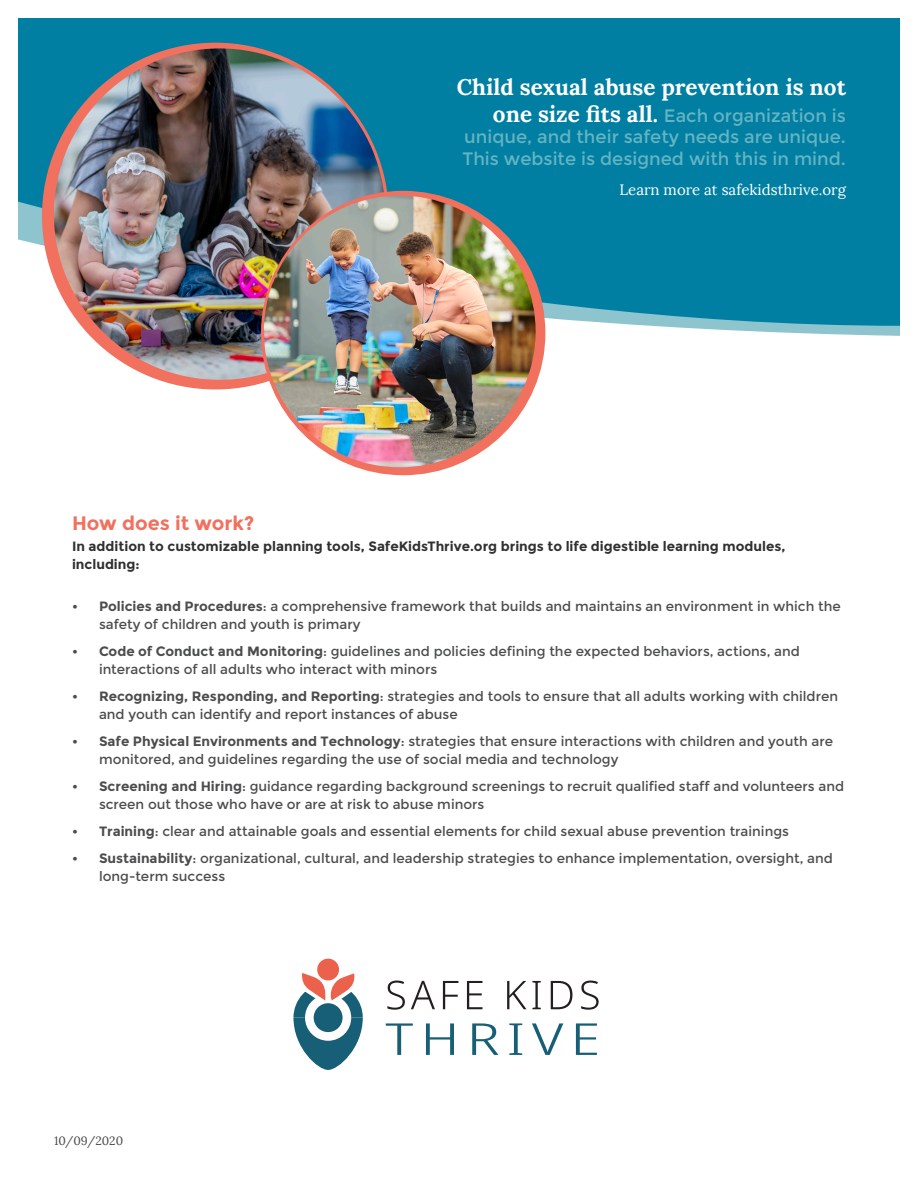
<style>
.page{position:relative;width:918px;height:1188px;background:#fff}
.page>*{position:absolute;margin:0;border:0;box-sizing:border-box;transform-origin:0 0}
.t1{font:700 22.5px "Lora";color:#fff}
.Body_Copy{font:700 19.5px "Montserrat";color:#f2705e}
.t2{font:18px/21.6px "Montserrat";color:#66b4c2;text-align:justify}
.t3{font:15px "Lora";color:#fff}
.t4{font:13.5px/18px "Montserrat";color:#4b4c4d}
.Body_Copy-2{font:700 13.5px/18px "Montserrat";color:#312f30}
.t5{font:12px "Lora";color:#4b4c4d}
.s1{font-family:"Lora";font-weight:700;font-size:22.5px;color:#fff}
.s2{font-weight:700}
</style>
<div class="page">
<div style="left:18px;top:18px;width:882px;height:308px;background:#007fa3"></div>
<div style="left:42px;top:43px;width:347px;height:346px;background:#f2705e;border-radius:50%"></div>
<img style="left:54px;top:48px;width:331px;height:332px;border-radius:166px">
<div style="left:261px;top:191px;width:284px;height:284px;background:#f2705e;border-radius:50%"></div>
<img style="left:264px;top:196px;width:272px;height:271px;border-radius:136px">
<svg style="left:387px;top:981px;width:18px;height:29px"></svg>
<svg style="left:411px;top:981px;width:24px;height:28px"></svg>
<svg style="left:443px;top:981px;width:15px;height:28px"></svg>
<svg style="left:467px;top:981px;width:15px;height:28px"></svg>
<svg style="left:507px;top:981px;width:19px;height:28px"></svg>
<svg style="left:532px;top:981px;width:9px;height:28px"></svg>
<svg style="left:551px;top:981px;width:21px;height:28px"></svg>
<svg style="left:581px;top:981px;width:18px;height:29px"></svg>
<svg style="left:386px;top:1023px;width:27px;height:32px"></svg>
<svg style="left:426px;top:1023px;width:28px;height:32px"></svg>
<svg style="left:472px;top:1023px;width:26px;height:32px"></svg>
<svg style="left:509px;top:1023px;width:13px;height:32px"></svg>
<svg style="left:532px;top:1023px;width:31px;height:32px"></svg>
<svg style="left:576px;top:1023px;width:21px;height:32px"></svg>
<svg style="left:293px;top:973px;width:70px;height:97px"></svg>
<div style="left:317px;top:959px;width:22px;height:21px;background:#eb614c;border-radius:50%"></div>
<p class="t1" style="left:457px;top:72px;width:391px">Child sexual abuse prevention is not</p>
<p class="t2" style="left:463px;top:105px;width:385px;text-indent:30px"><span class="s1">one size fits all.</span> Each organization is unique, and their safety needs are unique.<br>This website is designed with this in mind.</p>
<p class="t3" style="left:620px;top:181px;width:228px">Learn more at safekidsthrive.org</p>
<p class="Body_Copy" style="left:72px;top:512px;width:184px">How does it work?</p>
<p class="Body_Copy-2" style="left:72px;top:537px;width:715px">In addition to customizable planning tools, SafeKidsThrive.org brings to life digestible learning modules, including:</p>
<p class="t4" style="left:99px;top:597px;width:743px;text-indent:-27px"><span class="s2">• Policies and Procedures</span>: a comprehensive framework that builds and maintains an environment in which the safety of children and youth is primary</p>
<p class="t4" style="left:99px;top:642px;width:702px;text-indent:-27px"><span class="s2">• Code of Conduct and Monitoring</span>: guidelines and policies defining the expected behaviors, actions, and interactions of all adults who interact with minors</p>
<p class="t4" style="left:99px;top:687px;width:741px;text-indent:-27px"><span class="s2">• Recognizing, Responding, and Reporting</span>: strategies and tools to ensure that all adults working with children and youth can identify and report instances of abuse</p>
<p class="t4" style="left:99px;top:732px;width:736px;text-indent:-27px"><span class="s2">• Safe Physical Environments and Technology</span>: strategies that ensure interactions with children and youth are monitored, and guidelines regarding the use of social media and technology</p>
<p class="t4" style="left:99px;top:777px;width:747px;text-indent:-27px"><span class="s2">• Screening and Hiring</span>: guidance regarding background screenings to recruit qualified staff and volunteers and screen out those who have or are at risk to abuse minors</p>
<p class="t4" style="left:72px;top:822px;width:719px"><span class="s2">• Training</span>: clear and attainable goals and essential elements for child sexual abuse prevention trainings</p>
<p class="t4" style="left:99px;top:849px;width:736px;text-indent:-27px"><span class="s2">• Sustainability</span>: organizational, cultural, and leadership strategies to enhance implementation, oversight, and long-term success</p>
<p class="t5" style="left:54px;top:1133px;width:71px">10/09/2020</p>
</div>
